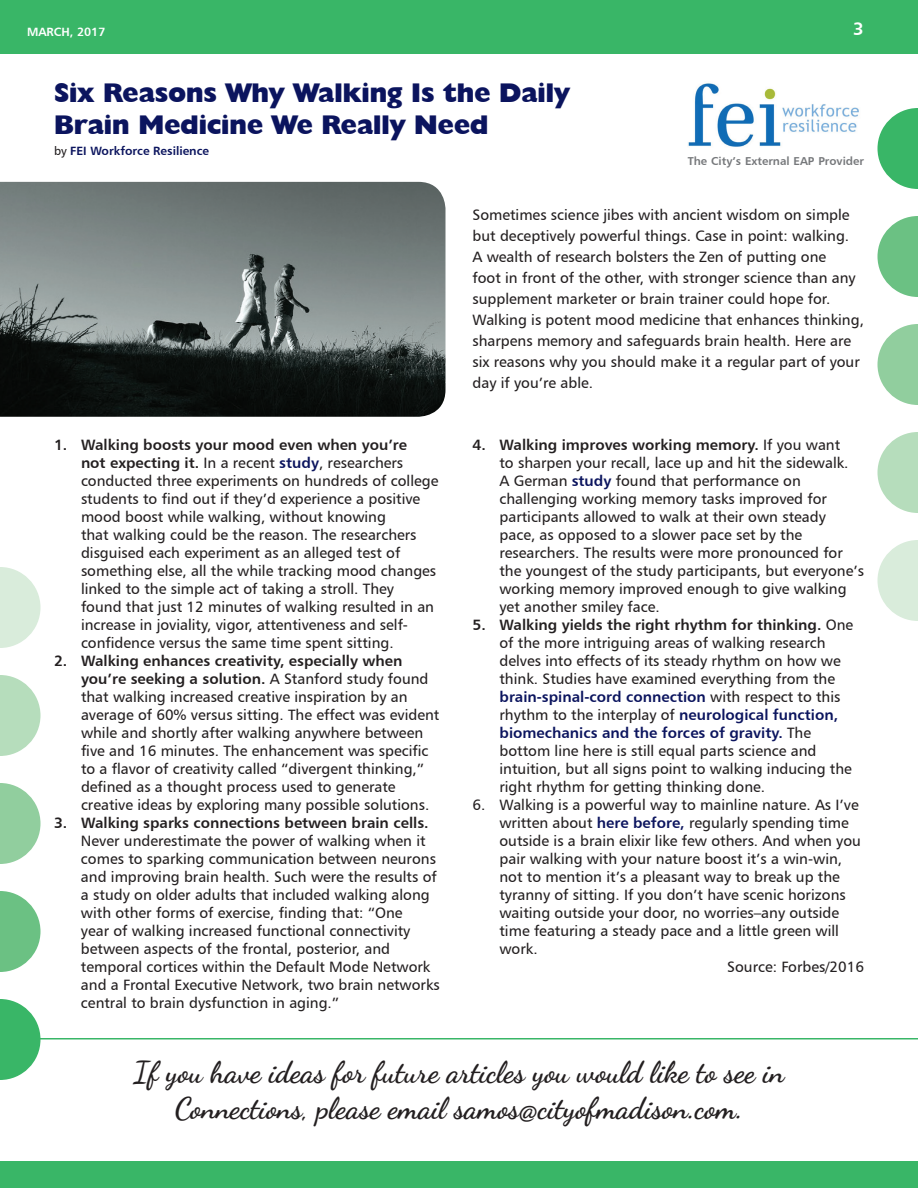
<style>
.page{position:relative;width:918px;height:1188px;background:#fff}
.page>*{position:absolute;margin:0;border:0;box-sizing:border-box;transform-origin:0 0}
.t1{font:700 30px/36px "Dancing Script";color:#231f20;text-align:center}
.t2{font:800 27px/32.4px "Humanist 521 BT";color:#0b145e}
.t3{font:18px "Humanist 777 BT Bold B";color:#fff}
.t4{font:15px/18px "Humanist 777 BT Roman B";color:#231f20}
.t5{font:15px/18px "Humanist 777 BT Bold B";color:#231f20}
.t6{font:15px "Humanist 777 BT Bold B";color:#0b145e}
.t7{font:12px "Humanist 777 BT Bold B";color:#0b145e}
.t8{font:12px "Humanist 777 BT Bold B";color:#fff}
.t9{font:11.55px "Humanist 777 BT Bold B";color:#76787b}
.s1{font-family:"Humanist 777 BT Roman B";color:#231f20}
.s2{font-family:"Humanist 777 BT Bold B"}
.s3{font-family:"Humanist 777 BT Bold B";color:#0b145e}
.s4{font-family:"Humanist 777 BT Roman B"}
</style>
<div class="page">
<div style="left:0;top:0;width:918px;height:54px;background:#39b667"></div>
<div style="left:0;top:1161px;width:918px;height:27px;background:#39b667"></div>
<svg style="left:878px;top:108px;width:40px;height:81px"></svg>
<svg style="left:878px;top:216px;width:40px;height:81px"></svg>
<svg style="left:878px;top:324px;width:40px;height:81px"></svg>
<svg style="left:878px;top:432px;width:40px;height:81px"></svg>
<svg style="left:878px;top:540px;width:40px;height:81px"></svg>
<svg style="left:0;top:999px;width:40px;height:81px"></svg>
<svg style="left:0;top:891px;width:40px;height:81px"></svg>
<svg style="left:0;top:783px;width:40px;height:81px"></svg>
<svg style="left:0;top:675px;width:40px;height:81px"></svg>
<svg style="left:0;top:567px;width:40px;height:81px"></svg>
<hr style="left:0;top:1038px;width:918px;height:2px;background:#39b667">
<img style="left:688px;top:83px;width:171px;height:64px">
<img style="left:0;top:182px;width:446px;height:235px">
<p class="t8" style="left:27px;top:24px;width:80px">MARCH, 2017</p>
<p class="t3" style="left:853px;top:18px;width:12px">3</p>
<h2 class="t2" style="left:54px;top:76px;width:518px">Six Reasons Why Walking Is the Daily<br>Brain Medicine We Really Need</h2>
<p class="t7" style="left:54px;top:143px;width:157px"><span class="s1">by</span> FEI Workforce Resilience</p>
<p class="t9" style="left:688px;top:154px;width:178px">The City’s External EAP Provider</p>
<p class="t5" style="left:54px;top:436px;width:355px">1. Walking boosts your mood even when you’re</p>
<p class="t4" style="left:81px;top:454px;width:359px"><span class="s2">not expecting it.</span> In a recent <span class="s3">study</span>, researchers conducted three experiments on hundreds of college students to find out if they’d experience a positive mood boost while walking, without knowing<br>that walking could be the reason. The researchers disguised each experiment as an alleged test of something else, all the while tracking mood changes linked to the simple act of taking a stroll. They found that just 12 minutes of walking resulted in an increase in joviality, vigor, attentiveness and self&shy;confidence versus the same time spent sitting.</p>
<p class="t5" style="left:81px;top:652px;width:349px;text-indent:-27px">2. Walking enhances creativity, especially when you’re seeking a solution. <span class="s4">A Stanford study found</span></p>
<p class="t4" style="left:81px;top:688px;width:360px">that walking increased creative inspiration by an average of 60% versus sitting. The effect was evident while and shortly after walking anywhere between five and 16 minutes. The enhancement was specific to a flavor of creativity called “divergent thinking,” defined as a thought process used to generate creative ideas by exploring many possible solutions.</p>
<p class="t5" style="left:54px;top:814px;width:376px">3. Walking sparks connections between brain cells.</p>
<p class="t4" style="left:81px;top:832px;width:360px">Never underestimate the power of walking when it comes to sparking communication between neurons and improving brain health. Such were the results of a study on older adults that included walking along with other forms of exercise, finding that: “One<br>year of walking increased functional connectivity between aspects of the frontal, posterior, and temporal cortices within the Default Mode Network and a Frontal Executive Network, two brain networks central to brain dysfunction in aging.”</p>
<p class="t4" style="left:472px;top:204px;width:393px;line-height:21px">Sometimes science jibes with ancient wisdom on simple but deceptively powerful things. Case in point: walking.<br>A wealth of research bolsters the Zen of putting one<br>foot in front of the other, with stronger science than any supplement marketer or brain trainer could hope for.<br>Walking is potent mood medicine that enhances thinking, sharpens memory and safeguards brain health. Here are six reasons why you should make it a regular part of your day if you’re able.</p>
<p class="t5" style="left:472px;top:436px;width:369px">4. Walking improves working memory. <span class="s4">If you want</span></p>
<p class="t4" style="left:500px;top:454px;width:366px">to sharpen your recall, lace up and hit the sidewalk.<br>A German <span class="s3">study</span> found that performance on challenging working memory tasks improved for participants allowed to walk at their own steady pace, as opposed to a slower pace set by the researchers. The results were more pronounced for the youngest of the study participants, but everyone’s working memory improved enough to give walking yet another smiley face.</p>
<p class="t5" style="left:472px;top:616px;width:382px">5. Walking yields the right rhythm for thinking. <span class="s4">One</span></p>
<p class="t4" style="left:500px;top:634px;width:343px">of the more intriguing areas of walking research delves into effects of its steady rhythm on how we think. Studies have examined everything from the</p>
<p class="t6" style="left:500px;top:687px;width:342px">brain-spinal-cord connection <span class="s1">with respect to this</span></p>
<p class="t4" style="left:500px;top:706px;width:340px">rhythm to the interplay of <span class="s3">neurological function,</span></p>
<p class="t6" style="left:500px;top:723px;width:313px">biomechanics and the forces of gravity. <span class="s1">The</span></p>
<p class="t4" style="left:500px;top:742px;width:354px">bottom line here is still equal parts science and intuition, but all signs point to walking inducing the right rhythm for getting thinking done.</p>
<p class="t4" style="left:472px;top:796px;width:388px">6. Walking is a powerful way to mainline nature. As I’ve</p>
<p class="t4" style="left:500px;top:814px;width:351px">written about <span class="s3">here before,</span> regularly spending time</p>
<p class="t4" style="left:500px;top:832px;width:363px">outside is a brain elixir like few others. And when you</p>
<p class="t4" style="left:500px;top:850px;width:344px">pair walking with your nature boost it’s a win-win,</p>
<p class="t4" style="left:500px;top:868px;width:342px">not to mention it’s a pleasant way to break up the</p>
<p class="t4" style="left:500px;top:886px;width:348px">tyranny of sitting. If you don’t have scenic horizons</p>
<p class="t4" style="left:500px;top:904px;width:341px">waiting outside your door, no worries–any outside</p>
<p class="t4" style="left:500px;top:922px;width:341px">time featuring a steady pace and a little green will</p>
<p class="t4" style="left:500px;top:940px;width:40px">work.</p>
<p class="t4" style="left:727px;top:958px;width:138px">Source: Forbes/2016</p>
<h1 class="t1" style="left:134px;top:1054px;width:652px">If you have ideas for future articles you would like to see in<br>Connections, please email samos@cityofmadison.com.</h1>
</div>
